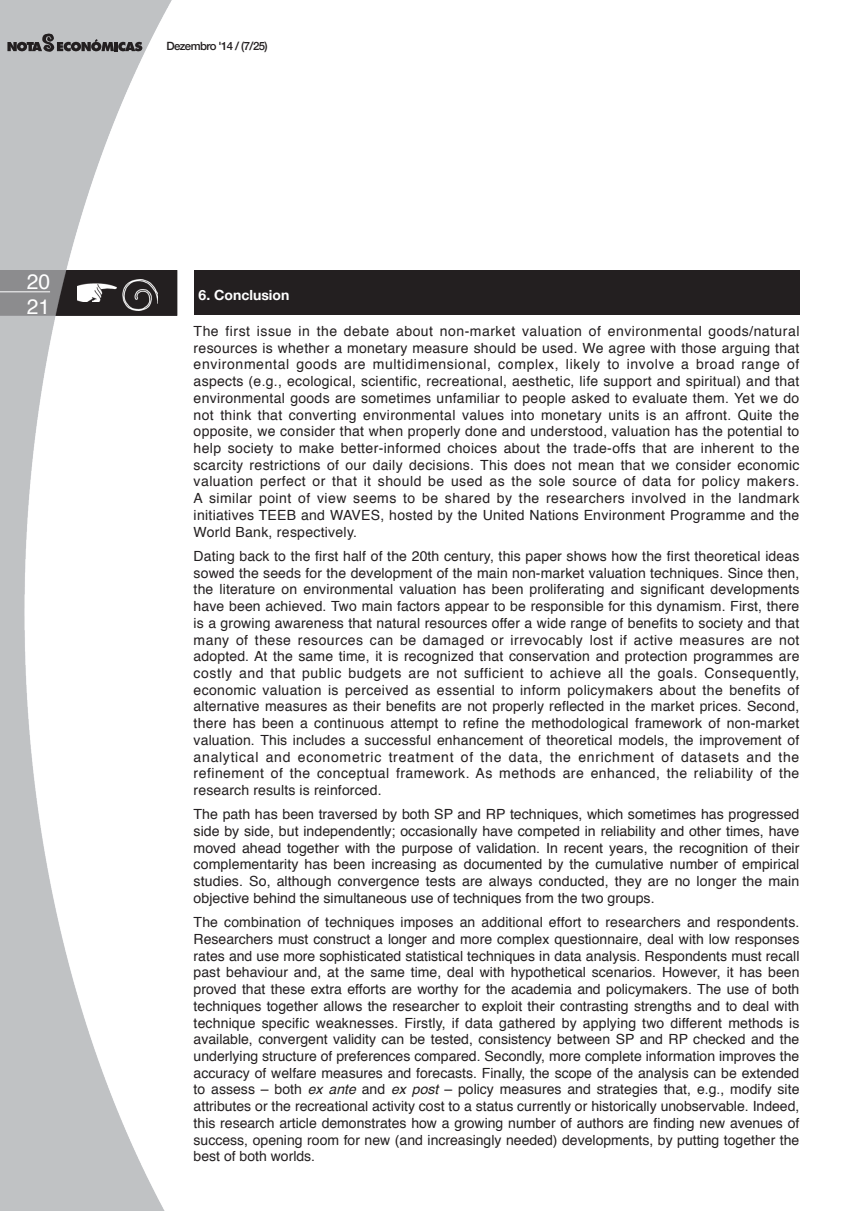
<style>
.page{position:relative;width:864px;height:1211px;background:#fff}
.page>*{position:absolute;margin:0;border:0;box-sizing:border-box;transform-origin:0 0}
.t1{font:21px/25.2px "Helvetica";color:#fff}
.texto{font:14px/16.8px "Helvetica";color:#231f20;text-align:justify}
._1_Titulo{font:700 14px "Helvetica Neue";color:#fff}
.t2{font:500 11.38px "Helvetica Neue";letter-spacing:-.05em;color:#231f20}
.s1{font-style:italic}
</style>
<div class="page">
<img style="left:0;top:0;width:177px;height:1210px">
<svg style="left:0;top:270px;width:177px;height:45px;background:#5a5758"></svg>
<hr style="left:0;top:291px;width:50px;height:1px;background:#fff">
<svg style="left:8px;top:34px;width:134px;height:18px;background:#808081"></svg>
<div style="left:193px;top:270px;width:606px;height:45px;background:#231f20"></div>
<h1 class="t1" style="left:27px;top:269px;width:25px">20<br>201</h1>
<p class="t2" style="left:166px;top:37px;width:103px">Dezembro '14 / (7/25)</p>
<p class="_1_Titulo" style="left:198px;top:284px;width:92px">6. Conclusion</p>
<p class="texto" style="left:193px;top:323px;width:607px">The first issue in the debate about non‑market valuation of environmental goods/natural resources is whether a monetary measure should be used. We agree with those arguing that environmental goods are multidimensional, complex, likely to involve a broad range of aspects (e.g., ecological, scientific, recreational, aesthetic, life support and spiritual) and that environmental goods are sometimes unfamiliar to people asked to evaluate them. Yet we do not think that converting environmental values into monetary units is an affront. Quite the opposite, we consider that when properly done and understood, valuation has the potential to help society to make better‑informed choices about the trade‑offs that are inherent to the scarcity restrictions of our daily decisions. This does not mean that we consider economic valuation perfect or that it should be used as the sole source of data for policy makers.<br>A similar point of view seems to be shared by the researchers involved in the landmark initiatives TEEB and WAVES, hosted by the United Nations Environment Programme and the World Bank, respectively.</p>
<p class="texto" style="left:193px;top:548px;width:607px">Dating back to the first half of the 20th century, this paper shows how the first theoretical ideas sowed the seeds for the development of the main non‑market valuation techniques. Since then, the literature on environmental valuation has been proliferating and significant developments have been achieved. Two main factors appear to be responsible for this dynamism. First, there is a growing awareness that natural resources offer a wide range of benefits to society and that many of these resources can be damaged or irrevocably lost if active measures are not adopted. At the same time, it is recognized that conservation and protection programmes are costly and that public budgets are not sufficient to achieve all the goals. Consequently, economic valuation is perceived as essential to inform policymakers about the benefits of alternative measures as their benefits are not properly reflected in the market prices. Second, there has been a continuous attempt to refine the methodological framework of non‑market valuation. This includes a successful enhancement of theoretical models, the improvement of analytical and econometric treatment of the data, the enrichment of datasets and the refinement of the conceptual framework. As methods are enhanced, the reliability of the research results is reinforced.</p>
<p class="texto" style="left:193px;top:806px;width:607px">The path has been traversed by both SP and RP techniques, which sometimes has progressed side by side, but independently; occasionally have competed in reliability and other times, have moved ahead together with the purpose of validation. In recent years, the recognition of their complementarity has been increasing as documented by the cumulative number of empirical studies. So, although convergence tests are always conducted, they are no longer the main objective behind the simultaneous use of techniques from the two groups.</p>
<p class="texto" style="left:193px;top:914px;width:607px">The combination of techniques imposes an additional effort to researchers and respondents.<br>Researchers must construct a longer and more complex questionnaire, deal with low responses rates and use more sophisticated statistical techniques in data analysis. Respondents must recall past behaviour and, at the same time, deal with hypothetical scenarios. However, it has been proved that these extra efforts are worthy for the academia and policymakers. The use of both techniques together allows the researcher to exploit their contrasting strengths and to deal with technique specific weaknesses. Firstly, if data gathered by applying two different methods is available, convergent validity can be tested, consistency between SP and RP checked and the underlying structure of preferences compared. Secondly, more complete information improves the accuracy of welfare measures and forecasts. Finally, the scope of the analysis can be extended to assess – both <span class="s1">ex ante</span> and <span class="s1">ex post</span> – policy measures and strategies that, e.g., modify site attributes or the recreational activity cost to a status currently or historically unobservable. Indeed, this research article demonstrates how a growing number of authors are finding new avenues of success, opening room for new (and increasingly needed) developments, by putting together the best of both worlds.</p>
</div>
